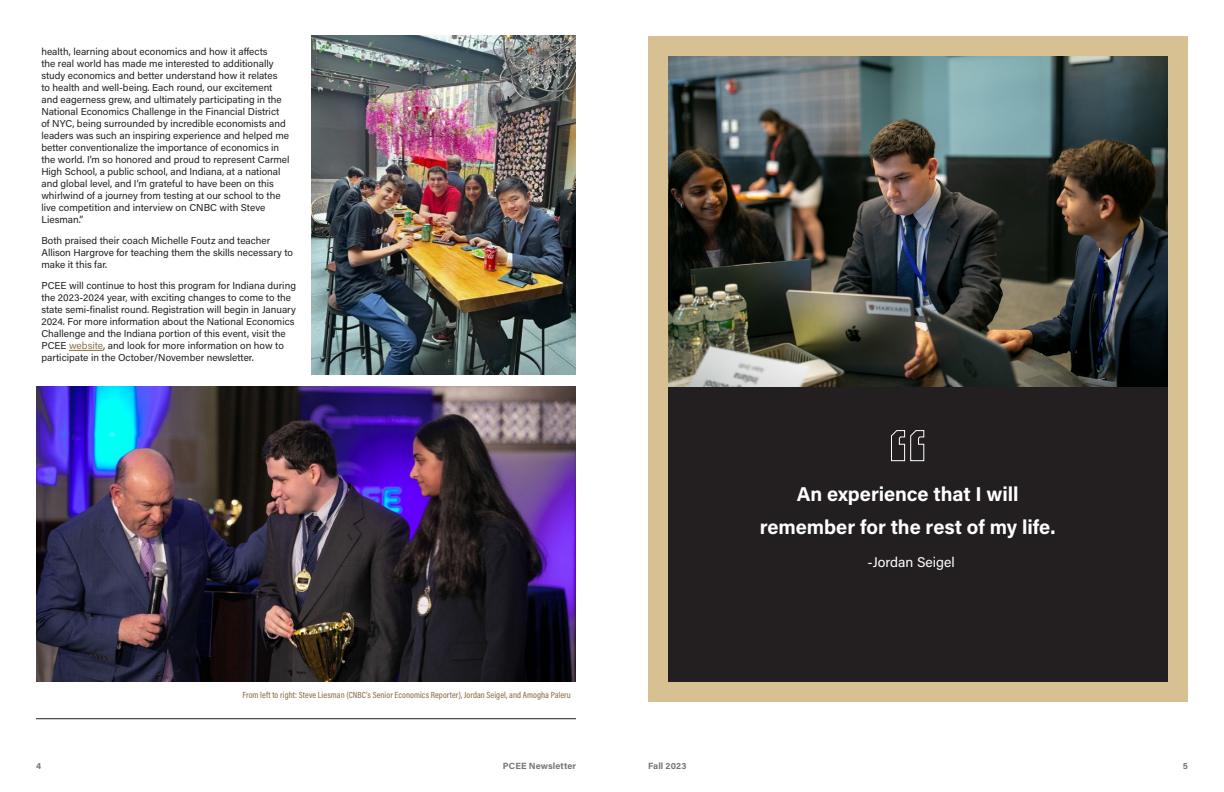
<style>
.page{position:relative;width:1224px;height:792px;background:#fff}
.page>*{position:absolute;margin:0;border:0;box-sizing:border-box;transform-origin:0 0}
.t1{font:700 20px/32.8px "Acumin Pro";letter-spacing:-.005em;color:#fff;text-align:center}
.t2{font:14px "Acumin Pro";color:#fff}
.t3{font:10px/12px "Acumin Pro";color:#231f20}
.t4{font:500 9px "Acumin Pro Cond";letter-spacing:.01em;color:#8b7148}
.t5{font:700 9px "Acumin Pro";letter-spacing:.01em;color:#787571}
.s1{color:#8b7148}
</style>
<div class="page">
<hr style="left:36px;top:718px;width:540px;height:1px;background:#231f20">
<hr style="left:69px;top:350px;width:34px;height:1px;background:#8b7148">
<img style="left:311px;top:36px;width:265px;height:339px">
<img style="left:36px;top:387px;width:540px;height:295px">
<div style="left:648px;top:36px;width:540px;height:666px;background:#231f20"></div>
<div style="left:648px;top:36px;width:540px;height:666px;border:20px solid #d7c091"></div>
<svg style="left:891px;top:430px;width:34px;height:32px"></svg>
<img style="left:668px;top:56px;width:500px;height:331px">
<p class="t3" style="left:41px;top:46px;width:250px">health, learning about economics and how it affects<br>the real world has made me interested to additionally study economics and better understand how it relates<br>to health and well-being. Each round, our excitement and eagerness grew, and ultimately participating in the National Economics Challenge in the Financial District of NYC, being surrounded by incredible economists and leaders was such an inspiring experience and helped me better conventionalize the importance of economics in the world. I’m so honored and proud to represent Carmel High School, a public school, and Indiana, at a national and global level, and I’m grateful to have been on this whirlwind of a journey from testing at our school to the live competition and interview on CNBC with Steve Liesman.”</p>
<p class="t3" style="left:41px;top:235px;width:253px">Both praised their coach Michelle Foutz and teacher<br>Allison Hargrove for teaching them the skills necessary to make it this far.</p>
<p class="t3" style="left:41px;top:280px;width:256px">PCEE will continue to host this program for Indiana during the 2023-2024 year, with exciting changes to come to the state semi-finalist round. Registration will begin in January 2024. For more information about the National Economics Challenge and the Indiana portion of this event, visit the PCEE <span class="s1">website</span>, and look for more information on how to participate in the October/November newsletter.</p>
<p class="t4" style="left:242px;top:689px;width:330px">From left to right: Steve Liesman (CNBC’s Senior Economics Reporter), Jordan Seigel, and Amogha Paleru</p>
<p class="t1" style="left:760px;top:477px;width:297px">An experience that I will remember for the rest of my life.</p>
<p class="t2" style="left:867px;top:552px;width:89px">-Jordan Seigel</p>
<p class="t5" style="left:503px;top:759px;width:75px">PCEE Newsletter</p>
<p class="t5" style="left:648px;top:759px;width:40px">Fall 2023</p>
<p class="t5" style="left:36px;top:759px;width:7px">4</p>
<p class="t5" style="left:1183px;top:759px;width:7px">5</p>
</div>
